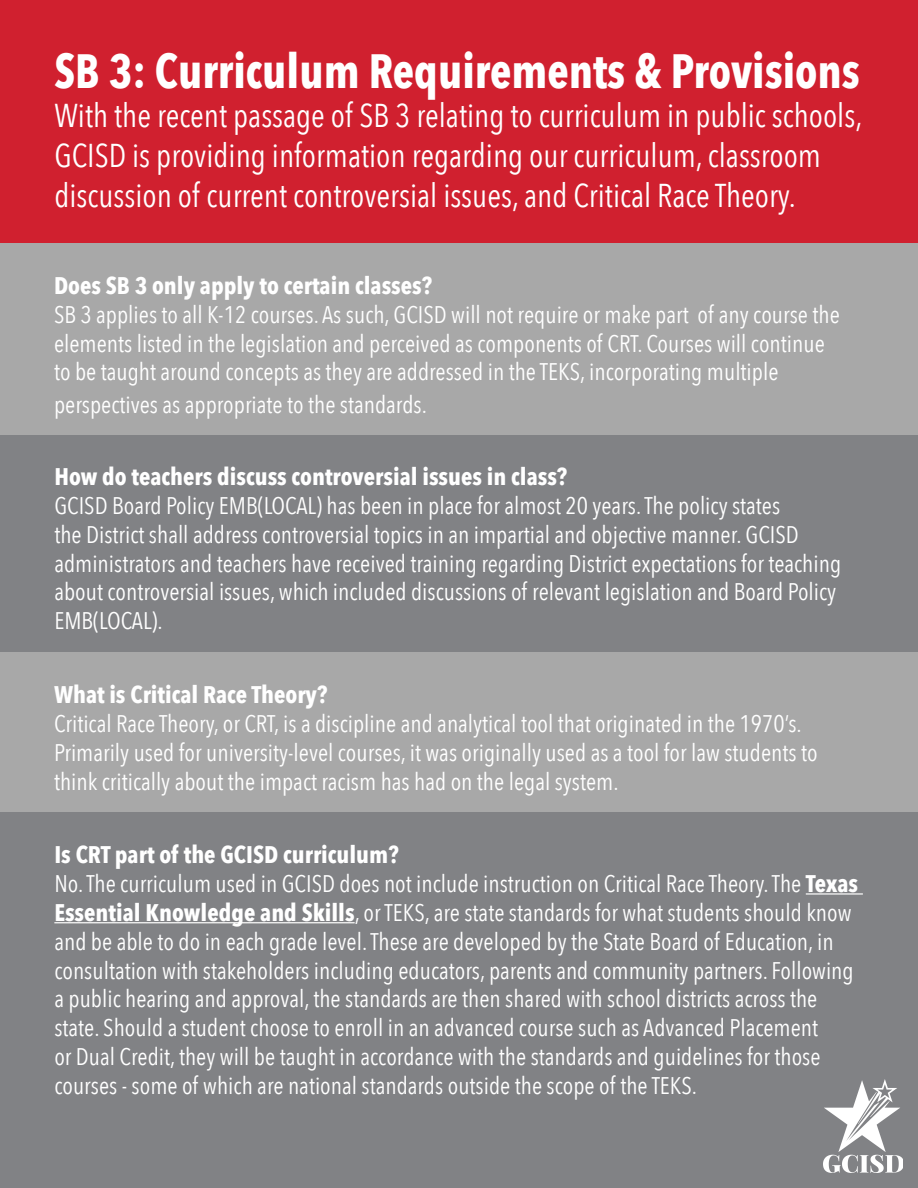
<style>
.page{position:relative;width:918px;height:1188px;background:#fff}
.page>*{position:absolute;margin:0;border:0;box-sizing:border-box;transform-origin:0 0}
.t1{font:700 48px "Avenir Next Condensed";color:#fff;scale:.94 1}
.t2{font:33px/39.6px "Avenir Next Condensed";color:#fff}
.t3{font:24px/28.8px "Avenir Next Condensed";color:#fff}
.t4{font:700 24px "Avenir Next Condensed";color:#fff}
.s1{font-weight:700}
</style>
<div class="page">
<div style="left:0;top:0;width:918px;height:243px;background:#d0202f"></div>
<div style="left:0;top:434px;width:918px;height:218px;background:#818285"></div>
<div style="left:0;top:243px;width:918px;height:191px;background:#a8a8a8"></div>
<div style="left:0;top:652px;width:918px;height:160px;background:#a8a8a8"></div>
<div style="left:0;top:812px;width:918px;height:376px;background:#818285"></div>
<hr style="left:806px;top:893px;width:57px;height:2px;background:#fff">
<hr style="left:54px;top:922px;width:301px;height:1px;background:#fff">
<img style="left:823px;top:1080px;width:80px;height:93px">
<p class="t1" style="left:54px;top:41px;width:859px">SB 3: Curriculum Requirements &amp; Provisions</p>
<p class="t2" style="left:54px;top:94px;width:810px">With the recent passage of SB 3 relating to curriculum in public schools,<br>GCISD is providing information regarding our curriculum, classroom discussion of current controversial issues, and Critical Race Theory.</p>
<p class="t4" style="left:54px;top:271px;width:380px">Does SB 3 only apply to certain classes?</p>
<p class="t3" style="left:54px;top:299px;width:787px">SB 3 applies to all K-12 courses. As such, GCISD will not require or make part of any course the elements listed in the legislation and perceived as components of CRT. Courses will continue to be taught around concepts as they are addressed in the TEKS, incorporating multiple</p>
<p class="t3" style="left:54px;top:389px;width:374px">perspectives as appropriate to the standards.</p>
<p class="t4" style="left:54px;top:462px;width:514px">How do teachers discuss controversial issues in class?</p>
<p class="t3" style="left:54px;top:490px;width:788px">GCISD Board Policy EMB(LOCAL) has been in place for almost 20 years. The policy states<br>the District shall address controversial topics in an impartial and objective manner. GCISD administrators and teachers have received training regarding District expectations for teaching about controversial issues, which included discussions of relevant legislation and Board Policy EMB(LOCAL).</p>
<p class="t4" style="left:54px;top:680px;width:275px">What is Critical Race Theory?</p>
<p class="t3" style="left:54px;top:708px;width:749px">Critical Race Theory, or CRT, is a discipline and analytical tool that originated in the 1970’s.</p>
<p class="t3" style="left:54px;top:737px;width:765px">Primarily used for university-level courses, it was originally used as a tool for law students to think critically about the impact racism has had on the legal system.</p>
<p class="t4" style="left:54px;top:840px;width:346px">Is CRT part of the GCISD curriculum?</p>
<p class="t3" style="left:54px;top:868px;width:805px">No. The curriculum used in GCISD does not include instruction on Critical Race Theory. The <span class="s1">Texas Essential Knowledge and Skills</span>, or TEKS, are state standards for what students should know and be able to do in each grade level. These are developed by the State Board of Education, in consultation with stakeholders including educators, parents and community partners. Following a public hearing and approval, the standards are then shared with school districts across the state. Should a student choose to enroll in an advanced course such as Advanced Placement<br>or Dual Credit, they will be taught in accordance with the standards and guidelines for those courses - some of which are national standards outside the scope of the TEKS.</p>
</div>
